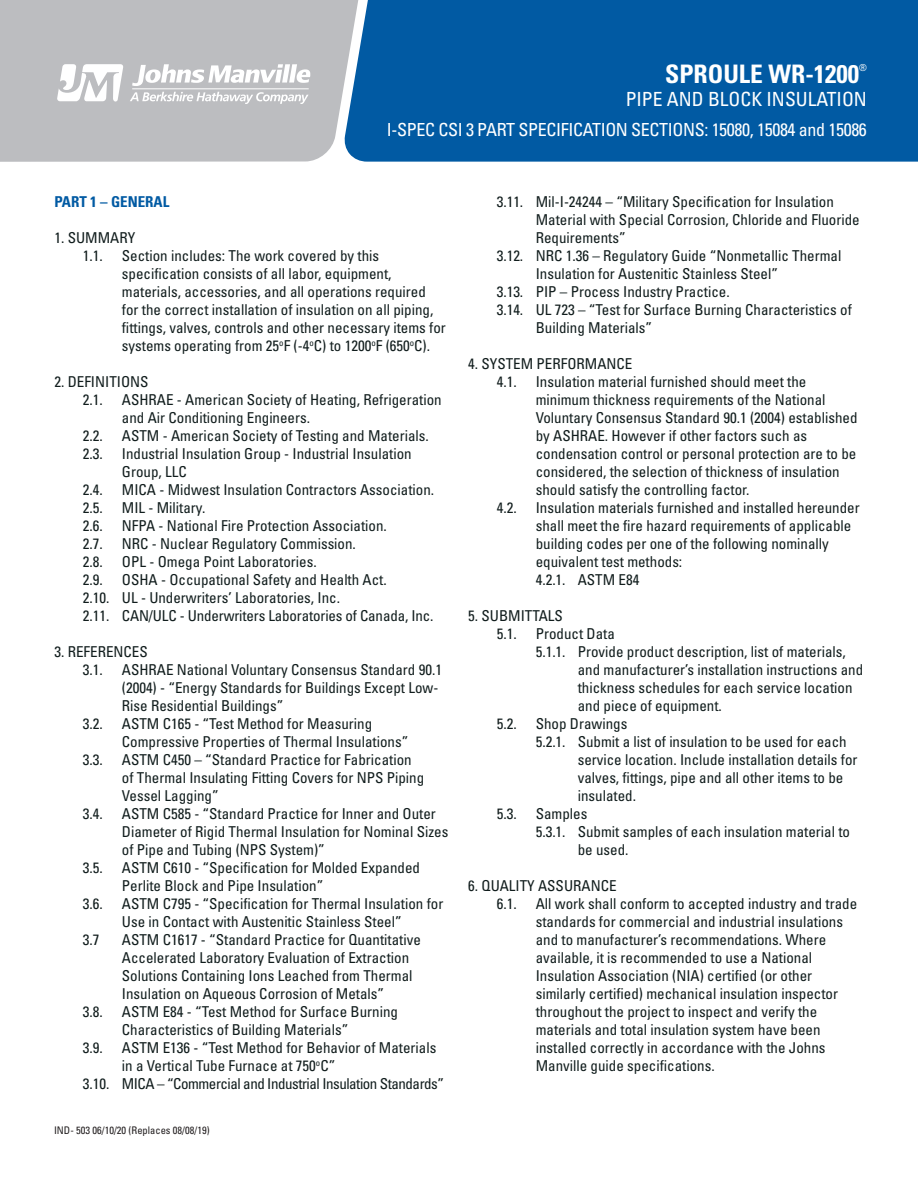
<style>
.page{position:relative;width:918px;height:1188px;background:#fff}
.page>*{position:absolute;margin:0;border:0;box-sizing:border-box;transform-origin:0 0}
.t1{font:700 condensed 25.5px "Univers LT Std";color:#fff}
.t2{font:condensed 19.5px "Univers LT Std";color:#fff}
.t3{font:condensed 18px "Univers LT Std";letter-spacing:-.02em;color:#fff}
.t4{font:condensed 15px/18px "Univers LT Std";color:#111d1d}
.t5{font:condensed 15px "Univers LT Std";letter-spacing:-.03em;color:#111d1d}
.t6{font:700 condensed 15px "Univers LT Std";color:#015aa3}
.t7{font:condensed 10.5px "Univers LT Std";color:#231f20}
.t8{font:condensed 9.6px "Univers LT Std";color:#fff}
</style>
<div class="page">
<div style="left:358px;top:0;width:560px;height:162px;background:#015aa3"></div>
<div style="left:0;top:0;width:358px;height:162px;background:#bcbdc0"></div>
<svg style="left:132px;top:64px;width:178px;height:22px"></svg>
<svg style="left:57px;top:64px;width:66px;height:38px"></svg>
<svg style="left:130px;top:92px;width:179px;height:12px"></svg>
<hr style="left:132px;top:89px;width:177px;height:1px;background:#fff">
<h1 class="t1" style="left:665px;top:58px;width:196px">SPROULE WR-1200</h1>
<p class="t8" style="left:859px;top:62px;width:9px">®</p>
<h2 class="t2" style="left:626px;top:87px;width:243px">PIPE AND BLOCK INSULATION</h2>
<p class="t3" style="left:387px;top:118px;width:482px">I-SPEC CSI 3 PART SPECIFICATION SECTIONS: 15080, 15084 and 15086</p>
<p class="t6" style="left:54px;top:192px;width:117px">PART 1 – GENERAL</p>
<p class="t4" style="left:54px;top:228px;width:82px;text-align:center">1. SUMMARY<br>1.1.</p>
<p class="t4" style="left:122px;top:246px;width:326px">Section includes: The work covered by this specification consists of all labor, equipment, materials, accessories, and all operations required for the correct installation of insulation on all piping, fittings, valves, controls and other necessary items for systems operating from 25<sup>o</sup>F (-4<sup>o</sup>C) to 1200<sup>o</sup>F (650<sup>o</sup>C).</p>
<p class="t4" style="left:83px;top:372px;width:67px;text-indent:-28px">2. DEFINITIONS<br>2.1.</p>
<p class="t4" style="left:122px;top:390px;width:321px">ASHRAE - American Society of Heating, Refrigeration and Air Conditioning Engineers.</p>
<p class="t4" style="left:83px;top:426px;width:21px">2.2.</p>
<p class="t4" style="left:122px;top:426px;width:309px">ASTM - American Society of Testing and Materials.</p>
<p class="t4" style="left:83px;top:444px;width:21px">2.3.</p>
<p class="t4" style="left:122px;top:444px;width:291px">Industrial Insulation Group - Industrial Insulation<br>Group, LLC</p>
<p class="t4" style="left:83px;top:480px;width:21px">2.4.</p>
<p class="t4" style="left:122px;top:480px;width:314px">MICA - Midwest Insulation Contractors Association.</p>
<p class="t4" style="left:83px;top:498px;width:21px">2.5.</p>
<p class="t4" style="left:122px;top:498px;width:85px">MIL - Military.</p>
<p class="t4" style="left:83px;top:516px;width:21px">2.6.</p>
<p class="t4" style="left:122px;top:516px;width:267px">NFPA - National Fire Protection Association.</p>
<p class="t4" style="left:83px;top:534px;width:21px">2.7.</p>
<p class="t4" style="left:122px;top:534px;width:236px">NRC - Nuclear Regulatory Commission.</p>
<p class="t4" style="left:83px;top:552px;width:21px">2.8.</p>
<p class="t4" style="left:122px;top:552px;width:196px">OPL - Omega Point Laboratories.</p>
<p class="t4" style="left:83px;top:570px;width:21px">2.9.</p>
<p class="t4" style="left:83px;top:570px;width:352px;text-indent:39px">OSHA - Occupational Safety and Health Act.<br>2.10. UL - Underwriters’ Laboratories, Inc.<br>2.11. CAN/ULC - Underwriters Laboratories of Canada, Inc.</p>
<p class="t4" style="left:83px;top:642px;width:66px;text-indent:-28px">3. REFERENCES<br>3.1.</p>
<p class="t4" style="left:122px;top:660px;width:322px">ASHRAE National Voluntary Consensus Standard 90.1 (2004) - “Energy Standards for Buildings Except Low-<br>Rise Residential Buildings”</p>
<p class="t4" style="left:83px;top:714px;width:21px">3.2.</p>
<p class="t4" style="left:122px;top:714px;width:288px">ASTM C165 - “Test Method for Measuring<br>Compressive Properties of Thermal Insulations”</p>
<p class="t4" style="left:83px;top:750px;width:21px">3.3.</p>
<p class="t4" style="left:122px;top:750px;width:304px">ASTM C450 – “Standard Practice for Fabrication of Thermal Insulating Fitting Covers for NPS Piping<br>Vessel Lagging”</p>
<p class="t4" style="left:83px;top:804px;width:21px">3.4.</p>
<p class="t4" style="left:122px;top:804px;width:328px">ASTM C585 - “Standard Practice for Inner and Outer<br>Diameter of Rigid Thermal Insulation for Nominal Sizes of Pipe and Tubing (NPS System)”</p>
<p class="t4" style="left:83px;top:858px;width:21px">3.5.</p>
<p class="t4" style="left:122px;top:858px;width:300px">ASTM C610 - “Specification for Molded Expanded<br>Perlite Block and Pipe Insulation”</p>
<p class="t4" style="left:83px;top:894px;width:21px">3.6.</p>
<p class="t4" style="left:122px;top:894px;width:323px">ASTM C795 - “Specification for Thermal Insulation for<br>Use in Contact with Austenitic Stainless Steel”</p>
<p class="t4" style="left:83px;top:930px;width:18px">3.7</p>
<p class="t4" style="left:122px;top:930px;width:301px">ASTM C1617 - “Standard Practice for Quantitative Accelerated Laboratory Evaluation of Extraction Solutions Containing Ions Leached from Thermal Insulation on Aqueous Corrosion of Metals”</p>
<p class="t4" style="left:83px;top:1002px;width:21px">3.8.</p>
<p class="t4" style="left:122px;top:1002px;width:278px">ASTM E84 - “Test Method for Surface Burning<br>Characteristics of Building Materials”</p>
<p class="t4" style="left:83px;top:1038px;width:21px">3.9.</p>
<p class="t4" style="left:122px;top:1038px;width:316px">ASTM E136 - “Test Method for Behavior of Materials</p>
<p class="t4" style="left:122px;top:1056px;width:215px">in a Vertical Tube Furnace at 750<sup>o</sup>C”</p>
<p class="t5" style="left:83px;top:1074px;width:363px">3.10. MICA – “Commercial and Industrial Insulation Standards”</p>
<p class="t7" style="left:54px;top:1124px;width:157px">IND- 503 06/10/20 (Replaces 08/08/19)</p>
<p class="t4" style="left:497px;top:192px;width:339px">3.11. Mil-I-24244 – “Military Specification for Insulation</p>
<p class="t4" style="left:536px;top:210px;width:326px">Material with Special Corrosion, Chloride and Fluoride</p>
<p class="t4" style="left:536px;top:228px;width:91px">Requirements”</p>
<p class="t4" style="left:497px;top:246px;width:346px">3.12. NRC 1.36 – Regulatory Guide “Nonmetallic Thermal</p>
<p class="t4" style="left:536px;top:264px;width:244px">Insulation for Austenitic Stainless Steel”</p>
<p class="t4" style="left:497px;top:282px;width:235px">3.13. PIP – Process Industry Practice.</p>
<p class="t4" style="left:497px;top:300px;width:357px">3.14. UL 723 – “Test for Surface Burning Characteristics of</p>
<p class="t4" style="left:536px;top:318px;width:118px">Building Materials”</p>
<p class="t4" style="left:497px;top:354px;width:137px;text-indent:-28px">4. SYSTEM PERFORMANCE<br>4.1.</p>
<p class="t4" style="left:536px;top:372px;width:323px">Insulation material furnished should meet the minimum thickness requirements of the National Voluntary Consensus Standard 90.1 (2004) established by ASHRAE. However if other factors such as condensation control or personal protection are to be considered, the selection of thickness of insulation should satisfy the controlling factor.</p>
<p class="t4" style="left:497px;top:498px;width:21px">4.2.</p>
<p class="t4" style="left:536px;top:498px;width:326px">Insulation materials furnished and installed hereunder shall meet the fire hazard requirements of applicable building codes per one of the following nominally equivalent test methods:<br>4.2.1. ASTM E84</p>
<p class="t4" style="left:497px;top:606px;width:68px;text-indent:-28px">5. SUBMITTALS<br>5.1.</p>
<p class="t4" style="left:536px;top:624px;width:81px">Product Data</p>
<p class="t4" style="left:536px;top:642px;width:312px">5.1.1. Provide product description, list of materials,</p>
<p class="t4" style="left:578px;top:660px;width:287px">and manufacturer’s installation instructions and</p>
<p class="t4" style="left:578px;top:678px;width:276px">thickness schedules for each service location</p>
<p class="t4" style="left:578px;top:696px;width:146px">and piece of equipment.</p>
<p class="t4" style="left:497px;top:714px;width:21px">5.2.</p>
<p class="t4" style="left:536px;top:714px;width:93px">Shop Drawings</p>
<p class="t4" style="left:536px;top:732px;width:313px">5.2.1. Submit a list of insulation to be used for each</p>
<p class="t4" style="left:578px;top:750px;width:281px">service location. Include installation details for</p>
<p class="t4" style="left:578px;top:768px;width:267px">valves, fittings, pipe and all other items to be</p>
<p class="t4" style="left:578px;top:786px;width:60px">insulated.</p>
<p class="t4" style="left:497px;top:804px;width:21px">5.3.</p>
<p class="t4" style="left:536px;top:804px;width:53px">Samples</p>
<p class="t4" style="left:536px;top:822px;width:316px">5.3.1. Submit samples of each insulation material to</p>
<p class="t4" style="left:578px;top:840px;width:52px">be used.</p>
<p class="t4" style="left:497px;top:876px;width:121px;text-indent:-28px">6. QUALITY ASSURANCE<br>6.1.</p>
<p class="t4" style="left:536px;top:894px;width:323px">All work shall conform to accepted industry and trade standards for commercial and industrial insulations and to manufacturer’s recommendations. Where available, it is recommended to use a National Insulation Association (NIA) certified (or other similarly certified) mechanical insulation inspector throughout the project to inspect and verify the materials and total insulation system have been installed correctly in accordance with the Johns Manville guide specifications.</p>
</div>
